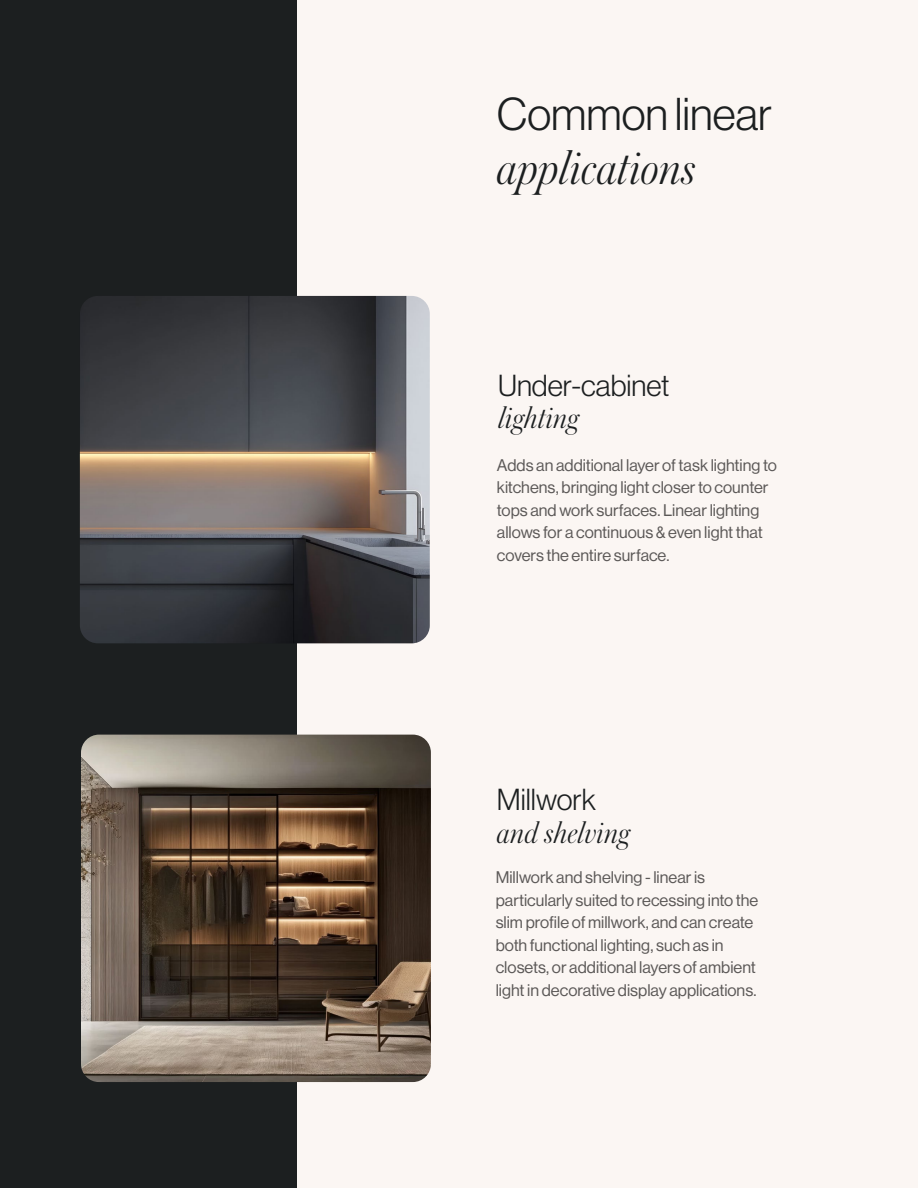
<style>
.page{position:relative;width:918px;height:1188px;background:#fff}
.page>*{position:absolute;margin:0;border:0;box-sizing:border-box;transform-origin:0 0}
.t1{font:italic 300 49.5px "Austin";color:#1c1f20}
.t2{font:45px "N Haas Grotesk DS Pro 45 Lt";color:#1c1f20}
.t3{font:italic 300 31.8px "Austin";color:#1c1f20}
.t4{font:29.7px "N Haas Grotesk DS Pro 45 Lt";color:#1c1f20}
.t5{font:16.5px/22.5px "N Haas Grotesk DS Pro 55 Rg";color:#5b5857}
</style>
<div class="page">
<div style="left:297px;top:0;width:621px;height:1188px;background:#fbf6f3"></div>
<div style="left:0;top:0;width:297px;height:1188px;background:#1c1f20"></div>
<img style="left:80px;top:296px;width:350px;height:347px">
<img style="left:81px;top:735px;width:350px;height:347px">
<h2 class="t2" style="left:497px;top:89px;width:277px">Common linear</h2>
<h1 class="t1" style="left:497px;top:134px;width:201px">applications</h1>
<h3 class="t4" style="left:498px;top:368px;width:173px">Under-cabinet</h3>
<h3 class="t3" style="left:498px;top:397px;width:83px">lighting</h3>
<p class="t5" style="left:497px;top:454px;width:281px">Adds an additional layer of task lighting to kitchens, bringing light closer to counter tops and work surfaces. Linear lighting allows for a continuous &amp; even light that covers the entire surface.</p>
<h3 class="t4" style="left:497px;top:783px;width:100px">Millwork</h3>
<h3 class="t3" style="left:497px;top:811px;width:135px">and shelving</h3>
<p class="t5" style="left:496px;top:866px;width:264px">Millwork and shelving - linear is particularly suited to recessing into the slim profile of millwork, and can create both functional lighting, such as in closets, or additional layers of ambient light in decorative display applications.</p>
</div>
